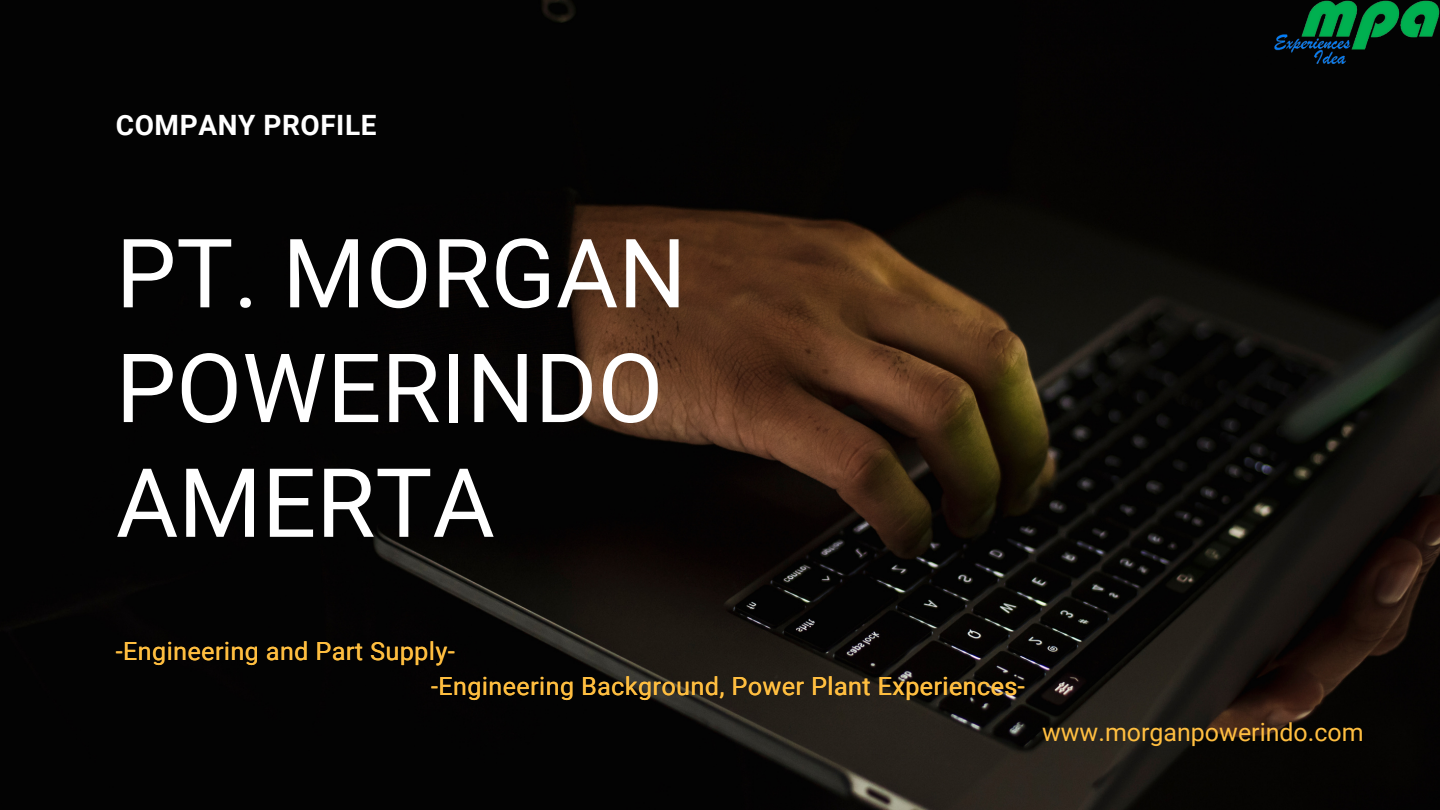
<style>
.page{position:relative;width:1440px;height:810px;background:#fff}
.page>*{position:absolute;margin:0;border:0;box-sizing:border-box;transform-origin:0 0}
.t1{font:95.7px/114.8px "Roboto";color:#fff}
.t2{font:700 28px "Roboto";letter-spacing:.02em;color:#fff}
.t3{font:25px/34.5px "Roboto";letter-spacing:.02em;color:#ffbe40}
.t4{font:25px "Roboto";color:#ffbe40}
</style>
<div class="page">
<img style="left:0;top:0;width:1440px;height:810px">
<img style="left:1274px;top:0;width:166px;height:65px">
<p class="t2" style="left:116px;top:109px;width:262px">COMPANY PROFILE</p>
<h1 class="t1" style="left:116px;top:217px;width:572px">PT. MORGAN<br>POWERINDO<br>AMERTA</h1>
<p class="t3" style="left:431px;top:634px;width:595px;text-indent:-315px">-Engineering and Part Supply-<br>-Engineering Background, Power Plant Experiences-</p>
<p class="t4" style="left:1042px;top:718px;width:323px">www.morganpowerindo.com</p>
</div>
